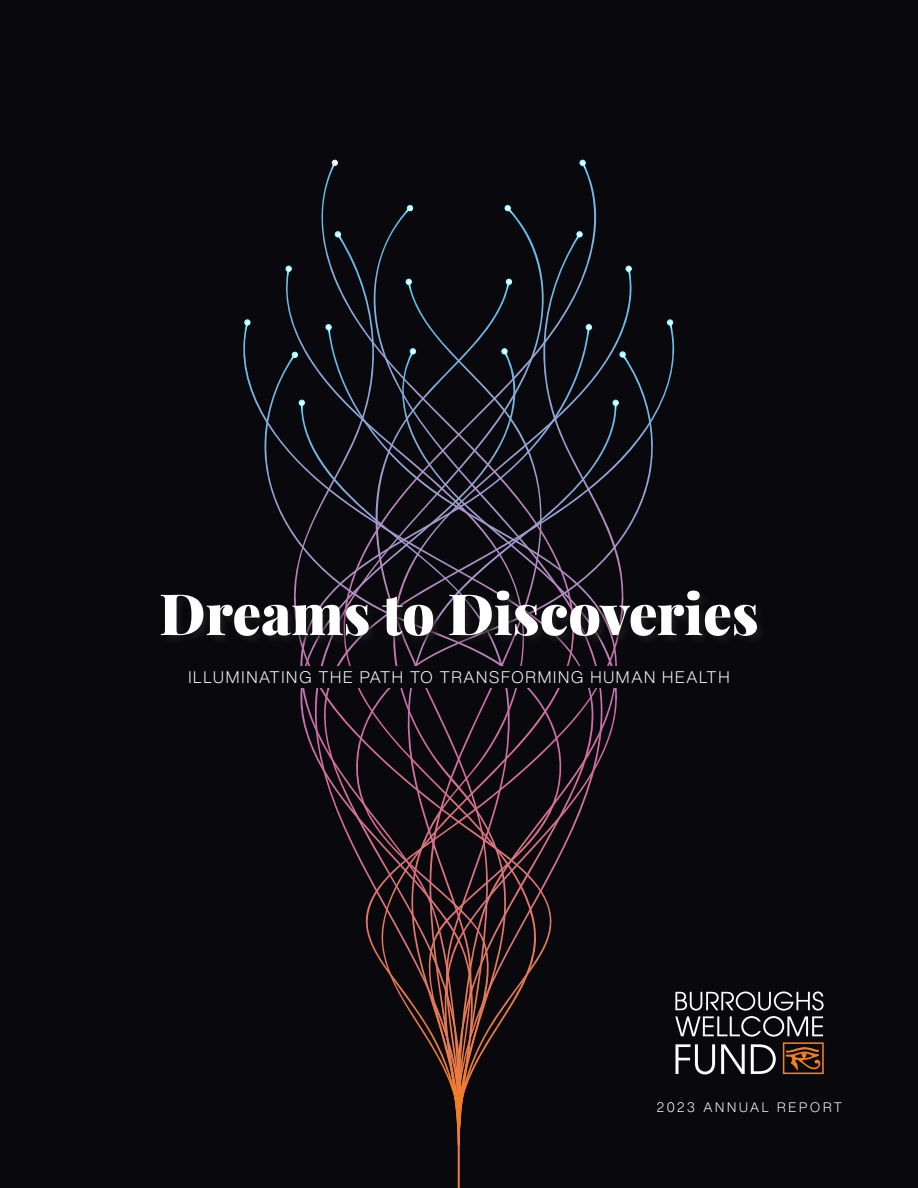
<style>
.page{position:relative;width:918px;height:1188px;background:#08080d}
.page>*{position:absolute;margin:0;border:0;box-sizing:border-box;transform-origin:0 0}
.t1{font:900 57px "Playfair Display";color:#fff}
.t2{font:300 16.5px "Helvetica Now Display";letter-spacing:.105em;color:#fff}
.t3{font:300 13.5px "Helvetica Now Display";letter-spacing:.195em;color:#fff}
</style>
<div class="page">
<svg style="left:535px;top:266px;width:99px;height:699px"></svg>
<svg style="left:282px;top:266px;width:253px;height:858px"></svg>
<svg style="left:230px;top:305px;width:35px;height:35px"></svg>
<svg style="left:278px;top:338px;width:34px;height:34px"></svg>
<svg style="left:285px;top:386px;width:34px;height:34px"></svg>
<svg style="left:396px;top:334px;width:34px;height:35px"></svg>
<svg style="left:311px;top:310px;width:35px;height:34px"></svg>
<svg style="left:271px;top:251px;width:35px;height:35px"></svg>
<svg style="left:318px;top:146px;width:34px;height:34px"></svg>
<svg style="left:321px;top:217px;width:34px;height:35px"></svg>
<svg style="left:393px;top:191px;width:34px;height:34px"></svg>
<svg style="left:487px;top:334px;width:35px;height:34px"></svg>
<svg style="left:492px;top:265px;width:34px;height:34px"></svg>
<svg style="left:490px;top:191px;width:35px;height:34px"></svg>
<svg style="left:392px;top:265px;width:34px;height:34px"></svg>
<svg style="left:562px;top:217px;width:35px;height:35px"></svg>
<svg style="left:565px;top:146px;width:35px;height:34px"></svg>
<svg style="left:572px;top:310px;width:34px;height:34px"></svg>
<svg style="left:598px;top:386px;width:35px;height:34px"></svg>
<svg style="left:605px;top:337px;width:35px;height:35px"></svg>
<svg style="left:653px;top:306px;width:34px;height:34px"></svg>
<svg style="left:611px;top:251px;width:35px;height:35px"></svg>
<div style="left:159px;top:589px;width:608px;height:57px;background:#231f20;opacity:.75"></div>
<div style="left:192px;top:666px;width:515px;height:22px;background:#08080d"></div>
<svg style="left:675px;top:992px;width:149px;height:45px"></svg>
<svg style="left:676px;top:1044px;width:39px;height:30px"></svg>
<svg style="left:721px;top:1044px;width:24px;height:30px"></svg>
<svg style="left:751px;top:1044px;width:25px;height:30px"></svg>
<div style="left:783px;top:1042px;width:41px;height:32px;border:2px solid #f28021"></div>
<svg style="left:785px;top:1047px;width:35px;height:24px"></svg>
<h1 class="t1" style="left:159px;top:569px;width:601px">Dreams to Discoveries</h1>
<p class="t2" style="left:188px;top:666px;width:543px">ILLUMINATING THE PATH TO TRANSFORMING HUMAN HEALTH</p>
<p class="t3" style="left:657px;top:1098px;width:187px">2023 ANNUAL REPORT</p>
</div>
